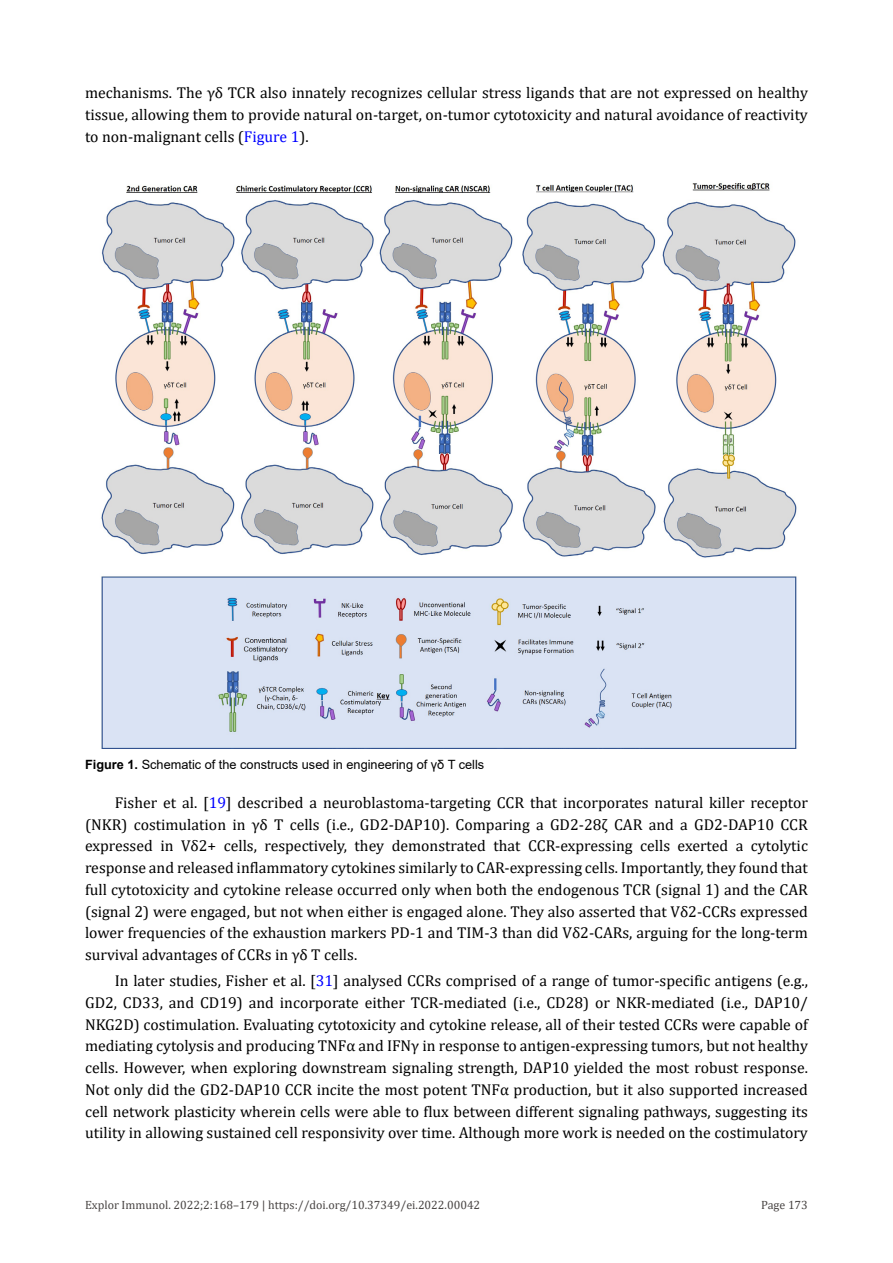
<style>
.page{position:relative;width:893px;height:1263px;background:#fff}
.page>*{position:absolute;margin:0;border:0;box-sizing:border-box;transform-origin:0 0}
.t1{font:15.75px/21.8px "Cambria";color:#000;text-align:justify}
.t2{font:12.75px "Arial";color:#000}
.t3{font:12px "Cambria";color:#494544}
.s1{color:#00f}
.s2{font-weight:700}
</style>
<div class="page">
<img style="left:101px;top:183px;width:696px;height:565px">
<p class="t1" style="left:85px;top:82px;width:724px">mechanisms. The γδ TCR also innately recognizes cellular stress ligands that are not expressed on healthy tissue, allowing them to provide natural on-target, on-tumor cytotoxicity and natural avoidance of reactivity to non-malignant cells (<span class="s1">Figure 1</span>).</p>
<p class="t2" style="left:85px;top:756px;width:401px"><span class="s2">Figure 1.</span> Schematic of the constructs used in engineering of γδ T cells</p>
<p class="t1" style="left:85px;top:791px;width:724px;text-indent:30px">Fisher et al. [<span class="s1">19</span>] described a neuroblastoma-targeting CCR that incorporates natural killer receptor (NKR) costimulation in γδ T cells (i.e., GD2-DAP10). Comparing a GD2-28ζ CAR and a GD2-DAP10 CCR expressed in Vδ2+ cells, respectively, they demonstrated that CCR-expressing cells exerted a cytolytic response and released inflammatory cytokines similarly to CAR-expressing cells. Importantly, they found that full cytotoxicity and cytokine release occurred only when both the endogenous TCR (signal 1) and the CAR (signal 2) were engaged, but not when either is engaged alone. They also asserted that Vδ2-CCRs expressed lower frequencies of the exhaustion markers PD-1 and TIM-3 than did Vδ2-CARs, arguing for the long-term survival advantages of CCRs in γδ T cells.</p>
<p class="t1" style="left:85px;top:970px;width:724px;text-indent:30px">In later studies, Fisher et al. [<span class="s1">31</span>] analysed CCRs comprised of a range of tumor-specific antigens (e.g., GD2, CD33, and CD19) and incorporate either TCR-mediated (i.e., CD28) or NKR-mediated (i.e., DAP10/ NKG2D) costimulation. Evaluating cytotoxicity and cytokine release, all of their tested CCRs were capable of mediating cytolysis and producing TNFα and IFNγ in response to antigen-expressing tumors, but not healthy cells. However, when exploring downstream signaling strength, DAP10 yielded the most robust response.<br>Not only did the GD2-DAP10 CCR incite the most potent TNFα production, but it also supported increased cell network plasticity wherein cells were able to flux between different signaling pathways, suggesting its utility in allowing sustained cell responsivity over time. Although more work is needed on the costimulatory</p>
<p class="t3" style="left:85px;top:1198px;width:397px">Explor Immunol. 2022;2:168–179 | https://doi.org/10.37349/ei.2022.00042</p>
<p class="t3" style="left:761px;top:1198px;width:48px">Page 173</p>
</div>
